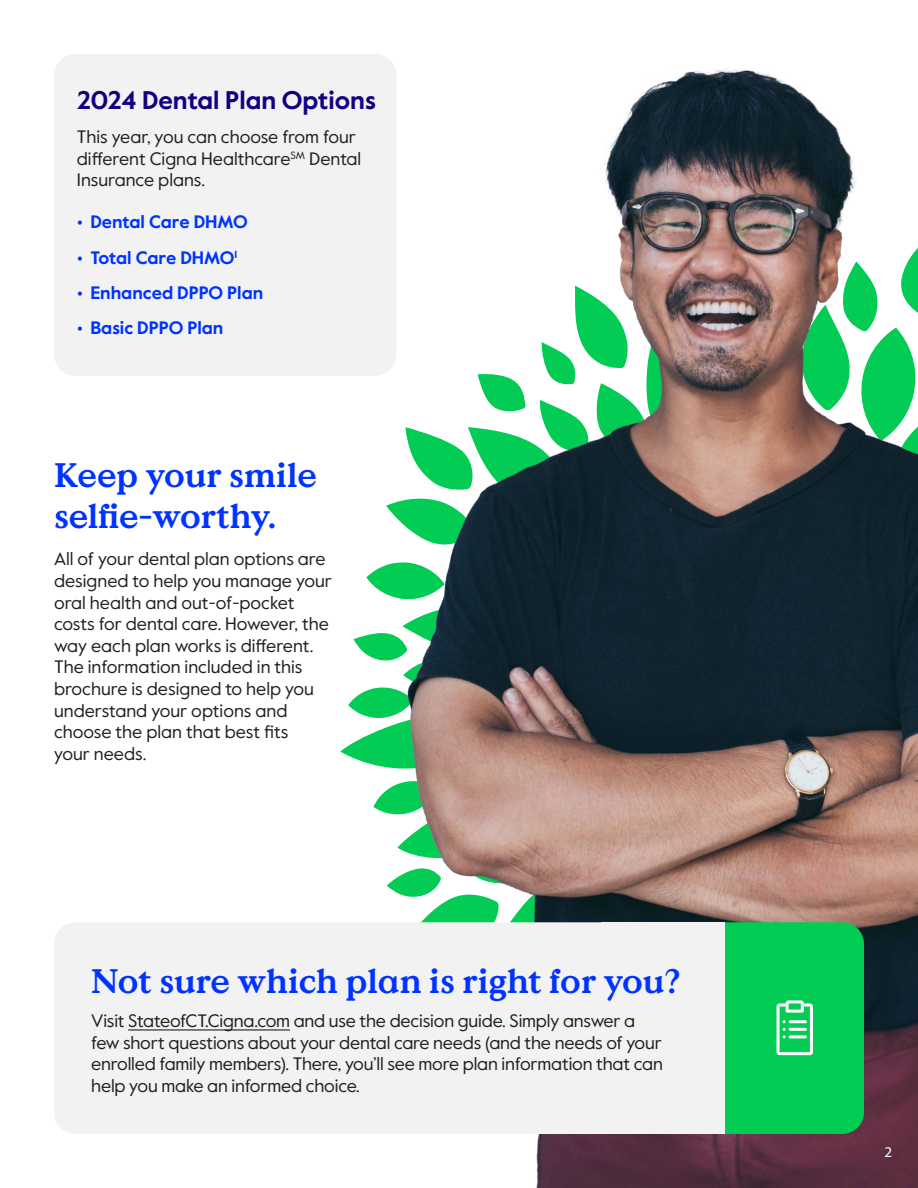
<style>
.page{position:relative;width:918px;height:1188px;background:#fff}
.page>*{position:absolute;margin:0;border:0;box-sizing:border-box;transform-origin:0 0}
.t1{font:700 33.9px/40.8px "Value Serif Pro";color:#03f}
.t2{font:700 25.5px "Value Sans Pro";color:#110081}
.t3{font:18px/21.6px "Value Sans Pro";letter-spacing:-.01em;color:#231f20}
.t4{font:700 18px "Value Sans Pro";color:#03f}
.t5{font:15px "Myriad Pro";color:#fff}
</style>
<div class="page">
<svg style="left:340px;top:364px;width:67px;height:533px"></svg>
<img style="left:407px;top:68px;width:511px;height:1120px">
<div style="left:685px;top:922px;width:179px;height:212px;background:#03cc54;border-radius:22px"></div>
<div style="left:602px;top:922px;width:123px;height:212px;background:#f2f2f3"></div>
<div style="left:54px;top:922px;width:597px;height:212px;background:#f2f2f3;border-radius:22px"></div>
<hr style="left:128px;top:1029px;width:162px;height:2px;background:#231f20">
<div style="left:54px;top:54px;width:342px;height:322px;background:#f2f2f3;border-radius:22px"></div>
<svg style="left:777px;top:1000px;width:36px;height:55px"></svg>
<h2 class="t2" style="left:77px;top:85px;width:300px">2024 Dental Plan Options</h2>
<p class="t3" style="left:77px;top:126px;width:286px">This year, you can choose from four different Cigna Healthcare<sup>SM</sup> Dental<br>Insurance plans.</p>
<p class="t4" style="left:77px;top:211px;width:172px">• Dental Care DHMO</p>
<p class="t4" style="left:77px;top:246px;width:162px">• Total Care DHMO<sup>1</sup></p>
<p class="t4" style="left:77px;top:282px;width:188px">• Enhanced DPPO Plan</p>
<p class="t4" style="left:77px;top:317px;width:148px">• Basic DPPO Plan</p>
<h1 class="t1" style="left:54px;top:456px;width:264px">Keep your smile selfie-worthy.</h1>
<p class="t3" style="left:54px;top:549px;width:280px">All of your dental plan options are designed to help you manage your oral health and out-of-pocket costs for dental care. However, the way each plan works is different.<br>The information included in this brochure is designed to help you understand your options and choose the plan that best fits<br>your needs.</p>
<h1 class="t1" style="left:91px;top:962px;width:591px">Not sure which plan is right for you?</h1>
<p class="t3" style="left:91px;top:1010px;width:573px">Visit StateofCT.Cigna.com and use the decision guide. Simply answer a few short questions about your dental care needs (and the needs of your enrolled family members). There, you’ll see more plan information that can help you make an informed choice.</p>
<p class="t5" style="left:884px;top:1142px;width:9px">2</p>
</div>
